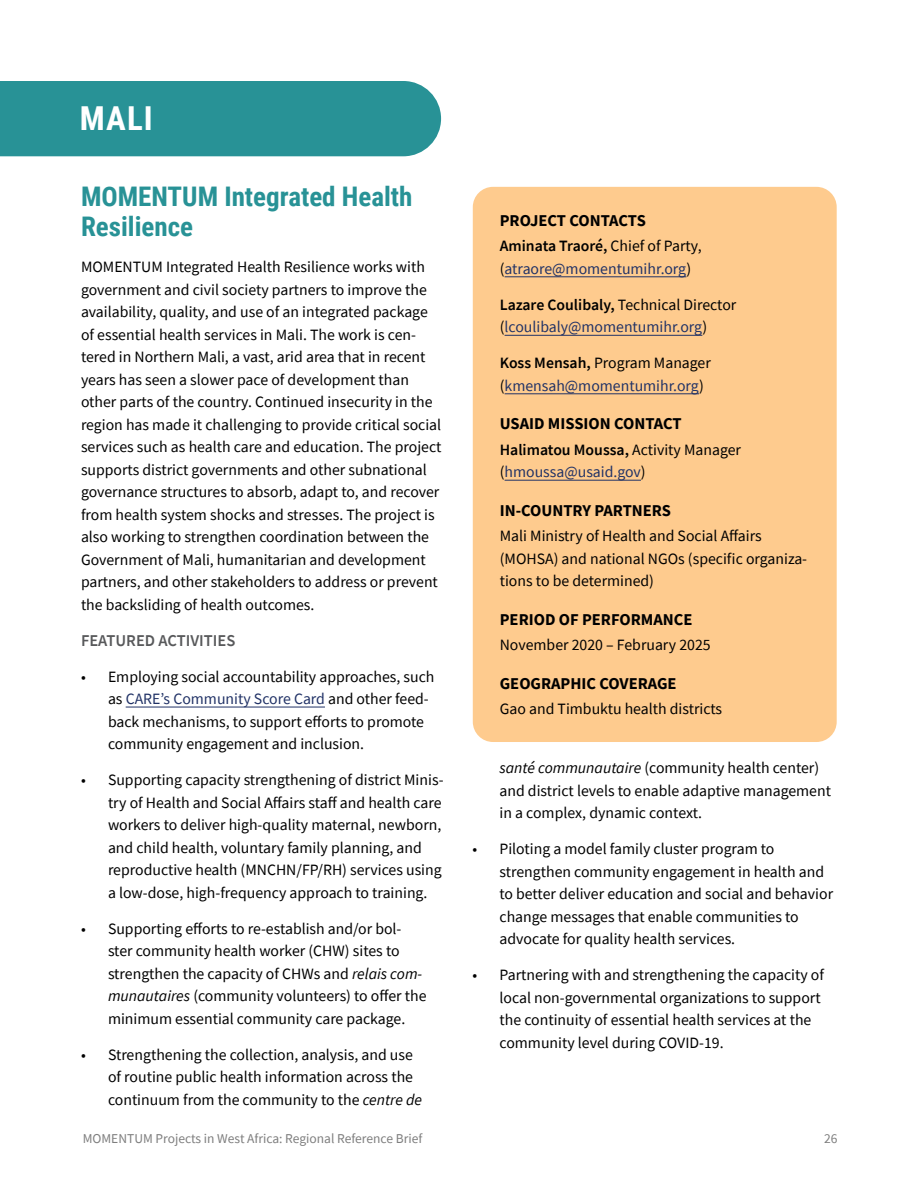
<style>
.page{position:relative;width:918px;height:1188px;background:#fff}
.page>*{position:absolute;margin:0;border:0;box-sizing:border-box;transform-origin:0 0}
.H2_TOC{font:700 33px "Roboto Condensed";color:#fff}
.t1{font:700 27px/30px "Roboto Condensed";color:#289296}
.BoxHeading{font:700 16.5px "Source Sans Pro";color:#000}
.t2{font:600 16.5px "Source Sans Pro";color:#58595b}
.Box_Contact{font:15.75px/22.5px "Source Sans Pro";color:#000}
.Box_Contact-2{font:15.75px/22.5px "Source Sans Pro";color:#213266}
.t3{font:13.5px "Source Sans Pro";color:#7e7e7e}
.s1{color:#213266}
.s2{font-style:italic}
.s3{font-weight:600;color:#000}
.s4{color:#000}
.s5{font-weight:600}
</style>
<div class="page">
<hr style="left:126px;top:707px;width:199px;height:1px;background:#213266">
<div style="left:0;top:81px;width:441px;height:75px;background:#289296"></div>
<div style="left:473px;top:187px;width:364px;height:555px;background:#fecb8e;border-radius:20px"></div>
<hr style="left:505px;top:276px;width:181px;height:1px;background:#213266">
<hr style="left:505px;top:335px;width:197px;height:1px;background:#213266">
<hr style="left:505px;top:393px;width:194px;height:1px;background:#213266">
<hr style="left:505px;top:480px;width:136px;height:1px;background:#213266">
<h2 class="H2_TOC" style="left:80px;top:96px;width:75px">MALI</h2>
<h3 class="t1" style="left:81px;top:180px;width:333px">MOMENTUM Integrated Health<br>Resilience</h3>
<p class="Box_Contact" style="left:81px;top:255px;width:362px">MOMENTUM Integrated Health Resilience works with government and civil society partners to improve the availability, quality, and use of an integrated package of essential health services in Mali. The work is cen&shy;tered in Northern Mali, a vast, arid area that in recent years has seen a slower pace of development than other parts of the country. Continued insecurity in the region has made it challenging to provide critical social services such as health care and education. The project supports district governments and other subnational governance structures to absorb, adapt to, and recover from health system shocks and stresses. The project is also working to strengthen coordination between the Government of Mali, humanitarian and development partners, and other stakeholders to address or prevent the backsliding of health outcomes.</p>
<h5 class="t2" style="left:81px;top:629px;width:156px">FEATURED ACTIVITIES</h5>
<p class="Box_Contact" style="left:108px;top:665px;width:328px;text-indent:-27px">• Employing social accountability approaches, such as <span class="s1">CARE’s Community Score Card</span> and other feed-</p>
<p class="Box_Contact" style="left:108px;top:710px;width:318px">back mechanisms, to support efforts to promote community engagement and inclusion.</p>
<p class="Box_Contact" style="left:108px;top:768px;width:337px;text-indent:-27px">• Supporting capacity strengthening of district Minis&shy;try of Health and Social Affairs staff and health care workers to deliver high-quality maternal, newborn, and child health, voluntary family planning, and reproductive health (MNCHN/FP/RH) services using a low-dose, high-frequency approach to training.</p>
<p class="Box_Contact" style="left:108px;top:917px;width:320px;text-indent:-27px">• Supporting efforts to re-establish and/or bol&shy;ster community health worker (CHW) sites to strengthen the capacity of CHWs and <span class="s2">relais com&shy;munautaires</span> (community volunteers) to offer the minimum essential community care package.</p>
<p class="Box_Contact" style="left:108px;top:1043px;width:316px;text-indent:-27px">• Strengthening the collection, analysis, and use of routine public health information across the continuum from the community to the <span class="s2">centre de</span></p>
<h5 class="BoxHeading" style="left:500px;top:209px;width:148px">PROJECT CONTACTS</h5>
<p class="Box_Contact-2" style="left:500px;top:235px;width:203px"><span class="s3">Aminata Traoré,</span> <span class="s4">Chief of Party, (</span>atraore@momentumihr.org<span class="s4">)</span></p>
<p class="Box_Contact-2" style="left:500px;top:293px;width:238px"><span class="s3">Lazare Coulibaly,</span> <span class="s4">Technical Director (</span>lcoulibaly@momentumihr.org<span class="s4">)</span></p>
<p class="Box_Contact-2" style="left:500px;top:352px;width:213px"><span class="s3">Koss Mensah,</span> <span class="s4">Program Manager (</span>kmensah@momentumihr.org<span class="s4">)</span></p>
<h5 class="BoxHeading" style="left:500px;top:413px;width:183px">USAID MISSION CONTACT</h5>
<p class="Box_Contact" style="left:500px;top:438px;width:243px"><span class="s5">Halimatou Moussa,</span> Activity Manager (<span class="s1">hmoussa@usaid.gov</span>)</p>
<h5 class="BoxHeading" style="left:500px;top:499px;width:173px">IN-COUNTRY PARTNERS</h5>
<p class="Box_Contact" style="left:500px;top:525px;width:309px">Mali Ministry of Health and Social Affairs (MOHSA) and national NGOs (specific organiza&shy;tions to be determined)</p>
<h5 class="BoxHeading" style="left:500px;top:608px;width:194px">PERIOD OF PERFORMANCE</h5>
<p class="Box_Contact" style="left:500px;top:633px;width:212px">November 2020 – February 2025</p>
<h5 class="BoxHeading" style="left:500px;top:672px;width:178px">GEOGRAPHIC COVERAGE</h5>
<p class="Box_Contact" style="left:500px;top:697px;width:224px">Gao and Timbuktu health districts</p>
<p class="Box_Contact" style="left:499px;top:757px;width:333px"><span class="s2">santé communautaire</span> (community health center) and district levels to enable adaptive management in a complex, dynamic context.</p>
<p class="Box_Contact" style="left:500px;top:838px;width:335px;text-indent:-27px">• Piloting a model family cluster program to strengthen community engagement in health and to better deliver education and social and behavior change messages that enable communities to advocate for quality health services.</p>
<p class="Box_Contact" style="left:500px;top:964px;width:326px;text-indent:-27px">• Partnering with and strengthening the capacity of local non-governmental organizations to support the continuity of essential health services at the community level during COVID-19.</p>
<p class="t3" style="left:83px;top:1130px;width:341px">MOMENTUM Projects in West Africa: Regional Reference Brief</p>
<p class="t3" style="left:824px;top:1130px;width:15px">26</p>
</div>
